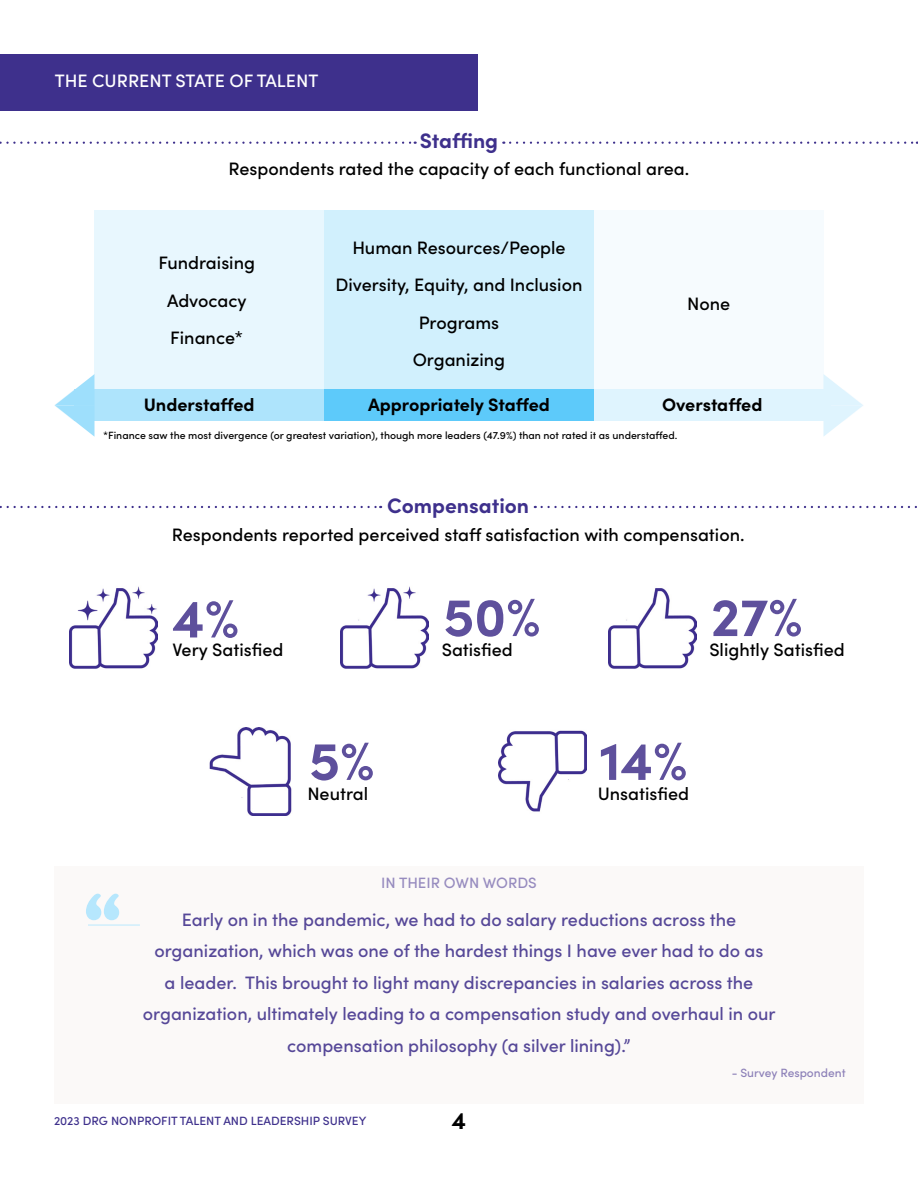
<style>
.page{position:relative;width:918px;height:1188px;background:#fff}
.page>*{position:absolute;margin:0;border:0;box-sizing:border-box;transform-origin:0 0}
.t1{font:900 69.15px "Cooper";color:#b6e7fd}
.t2{font:700 54px "Sofia Pro";color:#5e509c}
.t3{font:700 24px "Sofia Pro";color:#000}
.t4{font:700 21px "Sofia Pro";color:#3e308c}
.t5{font:500 18px/31.5px "Sofia Pro";color:#564898;text-align:center}
.t6{font:500 18px/37.5px "Sofia Pro";color:#000;text-align:center}
.t7{font:700 18px "Sofia Pro";color:#000}
.t8{font:500 18px "Sofia Pro";color:#fff}
.t9{font:500 15px "Sofia Pro";color:#978cbf}
.t10{font:500 12px "Sofia Pro";color:#3e308c}
.t11{font:500 12px "Sofia Pro";color:#8e82b9}
.t12{font:500 10.5px "Sofia Pro";color:#000}
</style>
<div class="page">
<div style="left:0;top:54px;width:477px;height:56px;background:#3e308c"></div>
<div style="left:75px;top:390px;width:249px;height:31px;background:#aee4fc"></div>
<div style="left:324px;top:389px;width:270px;height:32px;background:#5dcafa"></div>
<div style="left:594px;top:389px;width:237px;height:32px;background:#dff4fe"></div>
<svg style="left:55px;top:374px;width:40px;height:63px"></svg>
<svg style="left:823px;top:375px;width:40px;height:61px"></svg>
<div style="left:94px;top:210px;width:230px;height:180px;background:#e8f7fe"></div>
<div style="left:324px;top:210px;width:270px;height:179px;background:#d1f0fd"></div>
<div style="left:594px;top:210px;width:230px;height:180px;background:#f6fbfe"></div>
<img style="left:341px;top:586px;width:88px;height:83px">
<img style="left:608px;top:588px;width:88px;height:81px">
<img style="left:69px;top:586px;width:89px;height:83px">
<img style="left:209px;top:727px;width:83px;height:89px">
<img style="left:498px;top:730px;width:89px;height:82px">
<svg style="left:0;top:142px;width:416px;height:2px"></svg>
<svg style="left:510px;top:142px;width:408px;height:2px"></svg>
<svg style="left:0;top:506px;width:381px;height:2px"></svg>
<svg style="left:542px;top:506px;width:375px;height:2px"></svg>
<div style="left:54px;top:866px;width:810px;height:238px;background:#fbf9f8"></div>
<hr style="left:88px;top:924px;width:52px;height:2px;background:#c2ebfd">
<p class="t8" style="left:55px;top:67px;width:265px">THE CURRENT STATE OF TALENT</p>
<p class="t4" style="left:420px;top:124px;width:80px">Staffing</p>
<p class="t6" style="left:229px;top:149px;width:462px">Respondents rated the capacity of each functional area.</p>
<p class="t6" style="left:159px;top:243px;width:98px">Fundraising<br>Advocacy<br>Finance*</p>
<p class="t6" style="left:336px;top:227px;width:248px">Human Resources/People<br>Diversity, Equity, and Inclusion<br>Programs<br>Organizing</p>
<p class="t6" style="left:687px;top:284px;width:45px">None</p>
<p class="t7" style="left:144px;top:391px;width:112px">Understaffed</p>
<p class="t7" style="left:368px;top:391px;width:183px">Appropriately Staffed</p>
<p class="t7" style="left:662px;top:391px;width:102px">Overstaffed</p>
<p class="t12" style="left:103px;top:427px;width:576px">*Finance saw the most divergence (or greatest variation), though more leaders (47.9%) than not rated it as understaffed.</p>
<p class="t4" style="left:387px;top:490px;width:143px">Compensation</p>
<p class="t6" style="left:172px;top:515px;width:574px">Respondents reported perceived staff satisfaction with compensation.</p>
<h2 class="t2" style="left:172px;top:577px;width:68px">4%</h2>
<p class="t6" style="left:172px;top:630px;width:113px">Very Satisfied</p>
<h2 class="t2" style="left:443px;top:576px;width:99px">50%</h2>
<p class="t6" style="left:442px;top:630px;width:73px">Satisfied</p>
<h2 class="t2" style="left:711px;top:576px;width:93px">27%</h2>
<p class="t6" style="left:709px;top:630px;width:137px">Slightly Satisfied</p>
<h2 class="t2" style="left:309px;top:719px;width:67px">5%</h2>
<p class="t6" style="left:307px;top:774px;width:62px">Neutral</p>
<h2 class="t2" style="left:600px;top:719px;width:89px">14%</h2>
<p class="t6" style="left:598px;top:774px;width:93px">Unsatisfied</p>
<h1 class="t1" style="left:83px;top:877px;width:40px">“</h1>
<p class="t9" style="left:381px;top:872px;width:157px">IN THEIR OWN WORDS</p>
<p class="t5" style="left:143px;top:903px;width:634px">Early on in the pandemic, we had to do salary reductions across the organization, which was one of the hardest things I have ever had to do as<br>a leader. This brought to light many discrepancies in salaries across the organization, ultimately leading to a compensation study and overhaul in our compensation philosophy (a silver lining).”</p>
<p class="t11" style="left:732px;top:1063px;width:115px">- Survey Respondent</p>
<p class="t10" style="left:54px;top:1112px;width:314px">2023 DRG NONPROFIT TALENT AND LEADERSHIP SURVEY</p>
<h3 class="t3" style="left:452px;top:1102px;width:16px">4</h3>
</div>
